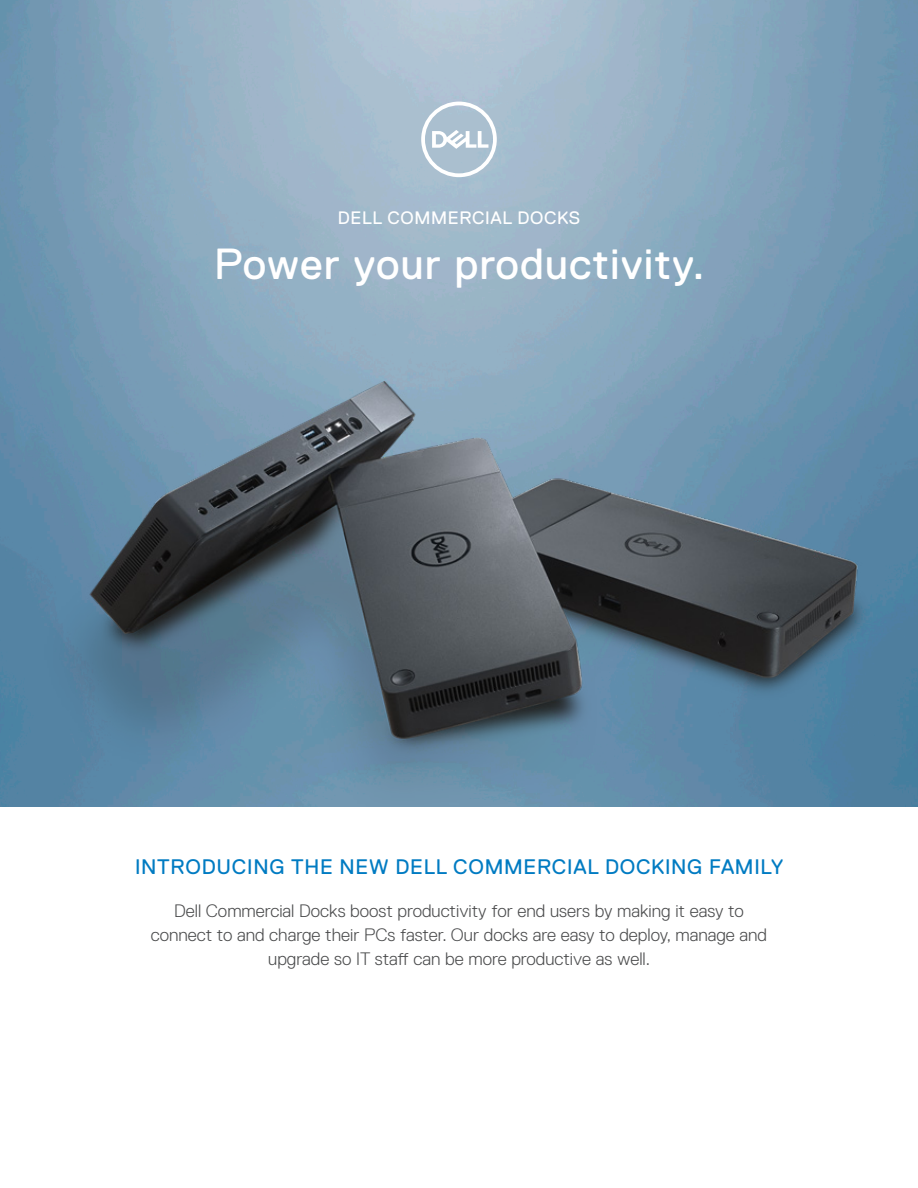
<style>
.page{position:relative;width:918px;height:1188px;background:#fff}
.page>*{position:absolute;margin:0;border:0;box-sizing:border-box;transform-origin:0 0}
.t1{font:43.5px "Dell Replica";letter-spacing:.025em;color:#fff}
.t2{font:21px "Dell Replica";letter-spacing:.035em;color:#007bc2}
.t3{font:300 18px/24px "Dell Replica";color:#4b4c4d;text-align:center}
.t4{font:18px "Dell Replica";letter-spacing:.035em;color:#fff}
</style>
<div class="page">
<img style="left:0;top:0;width:918px;height:807px">
<img style="left:44px;top:381px;width:828px;height:426px">
<svg style="left:421px;top:102px;width:76px;height:75px"></svg>
<p class="t4" style="left:338px;top:208px;width:244px">DELL COMMERCIAL DOCKS</p>
<h1 class="t1" style="left:214px;top:240px;width:492px">Power your productivity.</h1>
<p class="t2" style="left:135px;top:855px;width:650px">INTRODUCING THE NEW DELL COMMERCIAL DOCKING FAMILY</p>
<p class="t3" style="left:151px;top:899px;width:618px">Dell Commercial Docks boost productivity for end users by making it easy to connect to and charge their PCs faster. Our docks are easy to deploy, manage and upgrade so IT staff can be more productive as well.</p>
</div>
